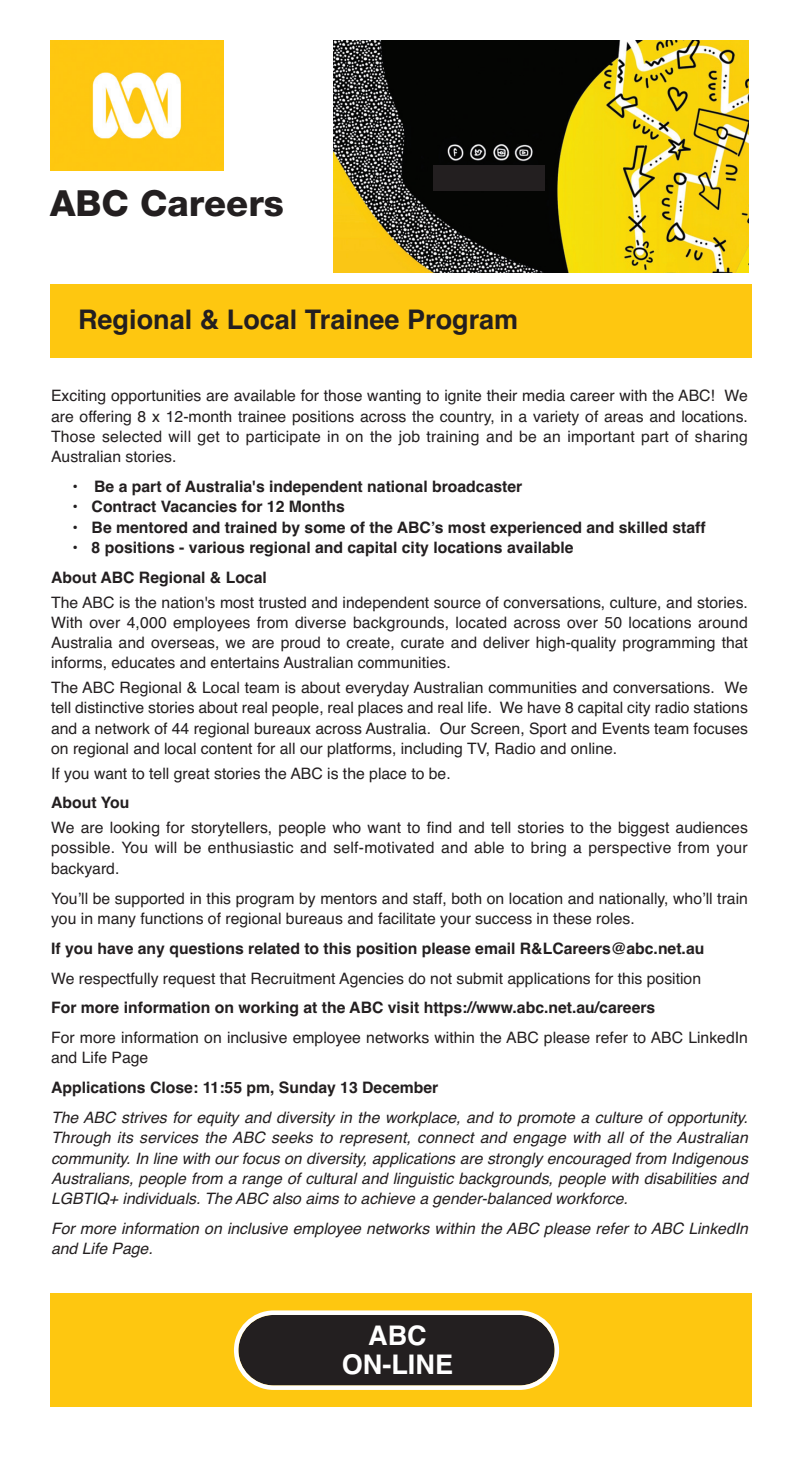
<style>
.page{position:relative;width:798px;height:1465px;background:#fff}
.page>*{position:absolute;margin:0;border:0;box-sizing:border-box;transform-origin:0 0}
.t1{font:800 36px "Helvetica Neue LT Std";color:#231f20}
.t2{font:700 27px "Helvetica";color:#231f20}
.t3{font:700 27px/29.2px "Helvetica";color:#fff;text-align:center}
.t4{font:15.75px/20.2px "Helvetica";color:#231f20;text-align:justify}
.t5{font:italic 15.75px/20.2px "Helvetica";color:#231f20;text-align:justify}
.t6{font:700 15.75px/29.9px "Helvetica";color:#231f20}
</style>
<div class="page">
<div style="left:50px;top:1292px;width:701px;height:113px;background:#fec710"></div>
<svg style="left:234px;top:1310px;width:324px;height:79px;background:#494238"></svg>
<img style="left:333px;top:40px;width:414px;height:232px">
<img style="left:50px;top:40px;width:173px;height:130px">
<div style="left:50px;top:284px;width:701px;height:74px;background:#fec710"></div>
<div style="left:433px;top:165px;width:111px;height:26px;background:#231f20"></div>
<h1 class="t1" style="left:50px;top:183px;width:235px">ABC Careers</h1>
<h2 class="t2" style="left:78px;top:309px;width:441px">Regional &amp; Local Trainee Program</h2>
<p class="t4" style="left:51px;top:387px;width:698px">Exciting opportunities are available for those wanting to ignite their media career with the ABC! We are offering 8 x 12-month trainee positions across the country, in a variety of areas and locations.<br>Those selected will get to participate in on the job training and be an important part of sharing Australian stories.</p>
<p class="t6" style="left:72px;top:473px;width:451px">• Be a part of Australia's independent national broadcaster</p>
<p class="t6" style="left:72px;top:493px;width:274px">• Contract Vacancies for 12 Months</p>
<p class="t6" style="left:72px;top:513px;width:634px">• Be mentored and trained by some of the ABC’s most experienced and skilled staff</p>
<p class="t6" style="left:51px;top:534px;width:523px;text-indent:21px">• 8 positions - various regional and capital city locations available<br>About ABC Regional &amp; Local</p>
<p class="t4" style="left:51px;top:593px;width:698px">The ABC is the nation's most trusted and independent source of conversations, culture, and stories.<br>With over 4,000 employees from diverse backgrounds, located across over 50 locations around Australia and overseas, we are proud to create, curate and deliver high-quality programming that informs, educates and entertains Australian communities.</p>
<p class="t4" style="left:51px;top:678px;width:698px">The ABC Regional &amp; Local team is about everyday Australian communities and conversations. We tell distinctive stories about real people, real places and real life. We have 8 capital city radio stations and a network of 44 regional bureaux across Australia. Our Screen, Sport and Events team focuses on regional and local content for all our platforms, including TV, Radio and online.</p>
<p class="t4" style="left:51px;top:764px;width:401px">If you want to tell great stories the ABC is the place to be.</p>
<p class="t6" style="left:51px;top:789px;width:80px">About You</p>
<p class="t4" style="left:51px;top:819px;width:698px">We are looking for storytellers, people who want to find and tell stories to the biggest audiences possible. You will be enthusiastic and self-motivated and able to bring a perspective from your backyard.</p>
<p class="t4" style="left:51px;top:889px;width:698px">You’ll be supported in this program by mentors and staff, both on location and nationally, who’ll train you in many functions of regional bureaus and facilitate your success in these roles.</p>
<p class="t6" style="left:51px;top:934px;width:654px">If you have any questions related to this position please email R&amp;LCareers@abc.net.au</p>
<p class="t4" style="left:51px;top:969px;width:651px">We respectfully request that Recruitment Agencies do not submit applications for this position</p>
<p class="t6" style="left:51px;top:994px;width:605px">For more information on working at the ABC visit https://www.abc.net.au/careers</p>
<p class="t4" style="left:51px;top:1028px;width:698px">For more information on inclusive employee networks within the ABC please refer to ABC LinkedIn and Life Page</p>
<p class="t6" style="left:51px;top:1074px;width:388px">Applications Close: 11:55 pm, Sunday 13 December</p>
<p class="t5" style="left:51px;top:1108px;width:698px">The ABC strives for equity and diversity in the workplace, and to promote a culture of opportunity.<br>Through its services the ABC seeks to represent, connect and engage with all of the Australian community. In line with our focus on diversity, applications are strongly encouraged from Indigenous Australians, people from a range of cultural and linguistic backgrounds, people with disabilities and LGBTIQ+ individuals. The ABC also aims to achieve a gender-balanced workforce.</p>
<p class="t5" style="left:51px;top:1219px;width:698px">For more information on inclusive employee networks within the ABC please refer to ABC LinkedIn and Life Page.</p>
<h2 class="t3" style="left:341px;top:1322px;width:112px">ABC<br>ON-LINE</h2>
</div>
